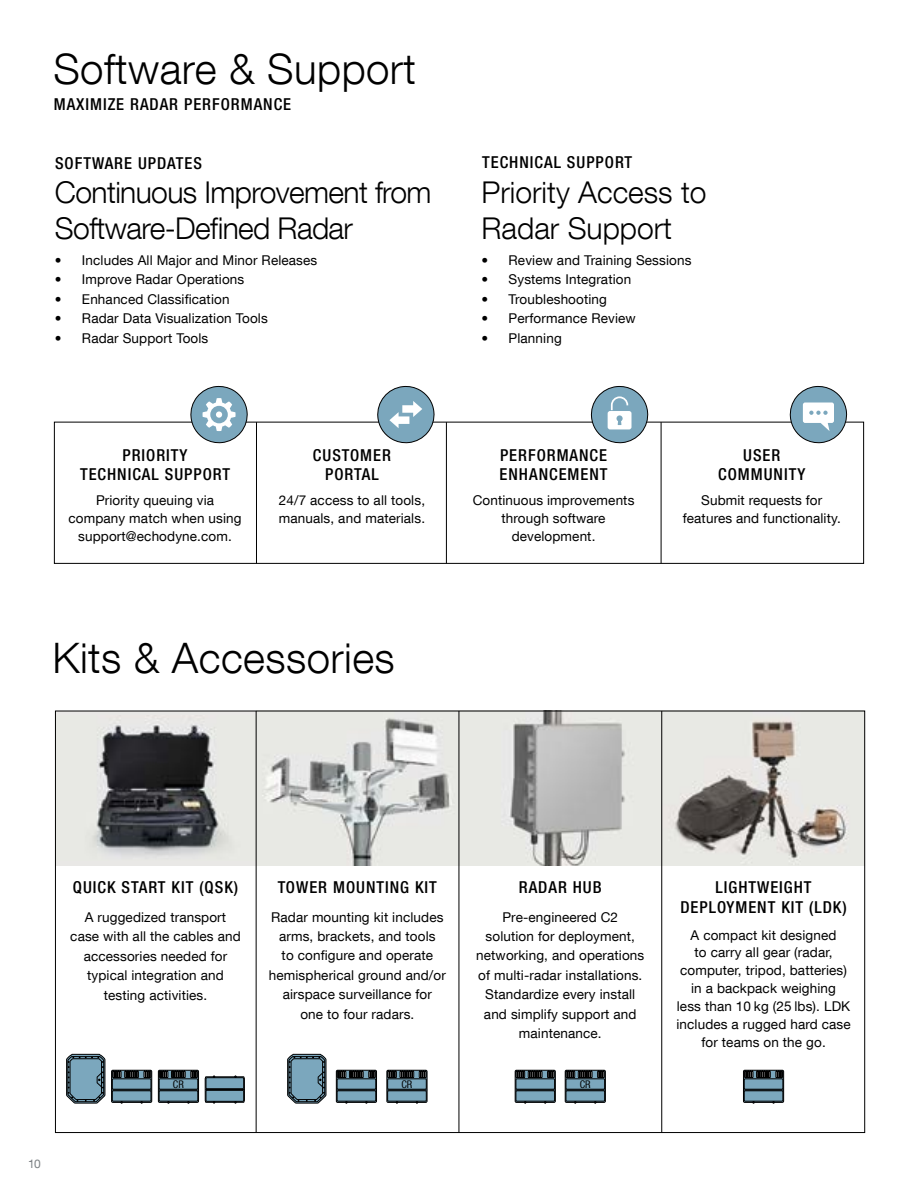
<style>
.page{position:relative;width:918px;height:1188px;background:#fff}
.page>*{position:absolute;margin:0;border:0;box-sizing:border-box;transform-origin:0 0}
.t1{font:300 42px "Helvetica Neue LT Com";letter-spacing:.01em;color:#000}
.t2{font:300 30px/36px "Helvetica Neue LT Com";letter-spacing:-.02em;color:#000}
.t3{font:300 30px/36px "Helvetica Neue LT Com";color:#000}
.t4{font:500 condensed 16.5px/19.5px "Helvetica Neue LT Com";letter-spacing:.06em;color:#000;text-align:center}
.t5{font:13.5px/19.5px "Helvetica Neue LT Com";letter-spacing:.01em;color:#000;text-align:center}
.t6{font:12px "Helvetica Neue LT Com";color:#7c8184}
.t7{font:condensed 10.5px "Helvetica Neue LT Com";color:#000}
</style>
<div class="page">
<img style="left:257px;top:713px;width:202px;height:152px">
<svg style="left:460px;top:713px;width:201px;height:152px;background:#ccccca"></svg>
<svg style="left:662px;top:713px;width:201px;height:152px;background:#c6c3be"></svg>
<div style="left:55px;top:711px;width:201px;height:154px;background:#e9e8e6"></div>
<img style="left:92px;top:716px;width:164px;height:144px">
<hr style="left:256px;top:711px;width:1px;height:421px;background:#000">
<hr style="left:459px;top:711px;width:1px;height:421px;background:#000">
<hr style="left:661px;top:711px;width:1px;height:421px;background:#000">
<svg style="left:205px;top:1076px;width:40px;height:28px"></svg>
<div style="left:206px;top:1077px;width:38px;height:12px;border:1px solid #000"></div>
<div style="left:206px;top:1090px;width:38px;height:12px;border:1px solid #000"></div>
<hr style="left:205px;top:1089px;width:39px;height:1px;background:#000">
<svg style="left:111px;top:1070px;width:41px;height:34px"></svg>
<div style="left:112px;top:1079px;width:39px;height:10px;border:1px solid #000"></div>
<div style="left:112px;top:1091px;width:39px;height:10px;border:1px solid #000"></div>
<hr style="left:112px;top:1090px;width:40px;height:1px;background:#000">
<svg style="left:158px;top:1070px;width:41px;height:34px"></svg>
<div style="left:159px;top:1079px;width:39px;height:10px;border:1px solid #000"></div>
<div style="left:159px;top:1091px;width:39px;height:10px;border:1px solid #000"></div>
<hr style="left:159px;top:1090px;width:40px;height:1px;background:#000">
<svg style="left:66px;top:1054px;width:39px;height:50px;background:#638292"></svg>
<svg style="left:336px;top:1070px;width:41px;height:34px"></svg>
<div style="left:337px;top:1079px;width:39px;height:10px;border:1px solid #000"></div>
<div style="left:337px;top:1091px;width:39px;height:10px;border:1px solid #000"></div>
<hr style="left:337px;top:1090px;width:40px;height:1px;background:#000">
<svg style="left:386px;top:1070px;width:42px;height:34px"></svg>
<div style="left:387px;top:1079px;width:40px;height:10px;border:1px solid #000"></div>
<div style="left:387px;top:1091px;width:40px;height:10px;border:1px solid #000"></div>
<hr style="left:387px;top:1090px;width:40px;height:1px;background:#000">
<svg style="left:287px;top:1054px;width:40px;height:50px;background:#658493"></svg>
<svg style="left:515px;top:1070px;width:41px;height:34px"></svg>
<div style="left:516px;top:1079px;width:39px;height:10px;border:1px solid #000"></div>
<div style="left:516px;top:1091px;width:39px;height:10px;border:1px solid #000"></div>
<hr style="left:515px;top:1090px;width:40px;height:1px;background:#000">
<svg style="left:565px;top:1070px;width:41px;height:34px"></svg>
<div style="left:566px;top:1079px;width:39px;height:10px;border:1px solid #000"></div>
<div style="left:566px;top:1091px;width:39px;height:10px;border:1px solid #000"></div>
<hr style="left:565px;top:1090px;width:40px;height:1px;background:#000">
<svg style="left:743px;top:1070px;width:41px;height:34px"></svg>
<div style="left:744px;top:1079px;width:39px;height:10px;border:1px solid #000"></div>
<div style="left:744px;top:1091px;width:39px;height:10px;border:1px solid #000"></div>
<hr style="left:744px;top:1090px;width:40px;height:1px;background:#000">
<div style="left:54px;top:422px;width:810px;height:142px;border:1px solid #000"></div>
<hr style="left:256px;top:422px;width:1px;height:141px;background:#000">
<hr style="left:446px;top:422px;width:1px;height:141px;background:#000">
<hr style="left:661px;top:422px;width:1px;height:141px;background:#000">
<svg style="left:376px;top:386px;width:59px;height:57px"></svg>
<svg style="left:190px;top:386px;width:58px;height:57px"></svg>
<div style="left:216px;top:411px;width:6px;height:7px;background:#fff;border-radius:50%"></div>
<svg style="left:591px;top:386px;width:57px;height:57px"></svg>
<svg style="left:790px;top:386px;width:57px;height:57px"></svg>
<h1 class="t1" style="left:53px;top:43px;width:364px">Software &amp; Support</h1>
<p class="t4" style="left:54px;top:95px;width:239px">MAXIMIZE RADAR PERFORMANCE</p>
<p class="t4" style="left:55px;top:153px;width:148px">SOFTWARE UPDATES</p>
<h2 class="t2" style="left:55px;top:174px;width:378px">Continuous Improvement from<br>Software-Defined Radar</h2>
<p class="t5" style="left:55px;top:250px;width:264px">• Includes All Major and Minor Releases</p>
<p class="t5" style="left:55px;top:269px;width:191px">• Improve Radar Operations</p>
<p class="t5" style="left:55px;top:289px;width:176px">• Enhanced Classification</p>
<p class="t5" style="left:55px;top:308px;width:214px">• Radar Data Visualization Tools</p>
<p class="t5" style="left:55px;top:328px;width:155px">• Radar Support Tools</p>
<p class="t4" style="left:80px;top:445px;width:152px">PRIORITY<br>TECHNICAL SUPPORT</p>
<p class="t5" style="left:68px;top:491px;width:175px;line-height:18px">Priority queuing via company match when using support@echodyne.com.</p>
<p class="t5" style="left:279px;top:491px;width:148px;line-height:18px;text-align:left">24/7 access to all tools, manuals, and materials.</p>
<p class="t4" style="left:313px;top:445px;width:79px">CUSTOMER<br>PORTAL</p>
<h1 class="t1" style="left:52px;top:632px;width:344px">Kits &amp; Accessories</h1>
<p class="t4" style="left:482px;top:152px;width:152px">TECHNICAL SUPPORT</p>
<h2 class="t3" style="left:482px;top:174px;width:227px">Priority Access to<br>Radar Support</h2>
<p class="t5" style="left:482px;top:250px;width:211px">• Review and Training Sessions</p>
<p class="t5" style="left:482px;top:269px;width:151px">• Systems Integration</p>
<p class="t5" style="left:482px;top:289px;width:127px">• Troubleshooting</p>
<p class="t5" style="left:482px;top:308px;width:156px">• Performance Review</p>
<p class="t5" style="left:482px;top:328px;width:82px">• Planning</p>
<p class="t4" style="left:500px;top:445px;width:109px;text-align:left">PERFORMANCE<br>ENHANCEMENT</p>
<p class="t4" style="left:718px;top:445px;width:89px">USER<br>COMMUNITY</p>
<p class="t5" style="left:473px;top:491px;width:163px;line-height:18px">Continuous improvements through software development.</p>
<p class="t5" style="left:683px;top:491px;width:160px;line-height:18px">Submit requests for features and functionality.</p>
<p class="t6" style="left:28px;top:1156px;width:14px">10</p>
<p class="t4" style="left:73px;top:877px;width:167px">QUICK START KIT (QSK)</p>
<p class="t5" style="left:70px;top:907px;width:172px">A ruggedized transport case with all the cables and accessories needed for typical integration and testing activities.</p>
<p class="t4" style="left:278px;top:877px;width:161px">TOWER MOUNTING KIT</p>
<p class="t5" style="left:269px;top:907px;width:179px">Radar mounting kit includes arms, brackets, and tools<br>to configure and operate hemispherical ground and/or airspace surveillance for<br>one to four radars.</p>
<p class="t4" style="left:519px;top:877px;width:84px">RADAR HUB</p>
<p class="t5" style="left:476px;top:907px;width:170px">Pre-engineered C2<br>solution for deployment, networking, and operations of multi-radar installations.<br>Standardize every install and simplify support and maintenance.</p>
<p class="t7" style="left:173px;top:1078px;width:12px">CR</p>
<p class="t7" style="left:401px;top:1078px;width:12px">CR</p>
<p class="t7" style="left:580px;top:1078px;width:12px">CR</p>
<p class="t4" style="left:680px;top:877px;width:168px">LIGHTWEIGHT<br>DEPLOYMENT KIT (LDK)</p>
<p class="t5" style="left:676px;top:925px;width:176px;line-height:18px">A compact kit designed<br>to carry all gear (radar, computer, tripod, batteries) in a backpack weighing<br>less than 10 kg (25 lbs). LDK includes a rugged hard case for teams on the go.</p>
</div>
